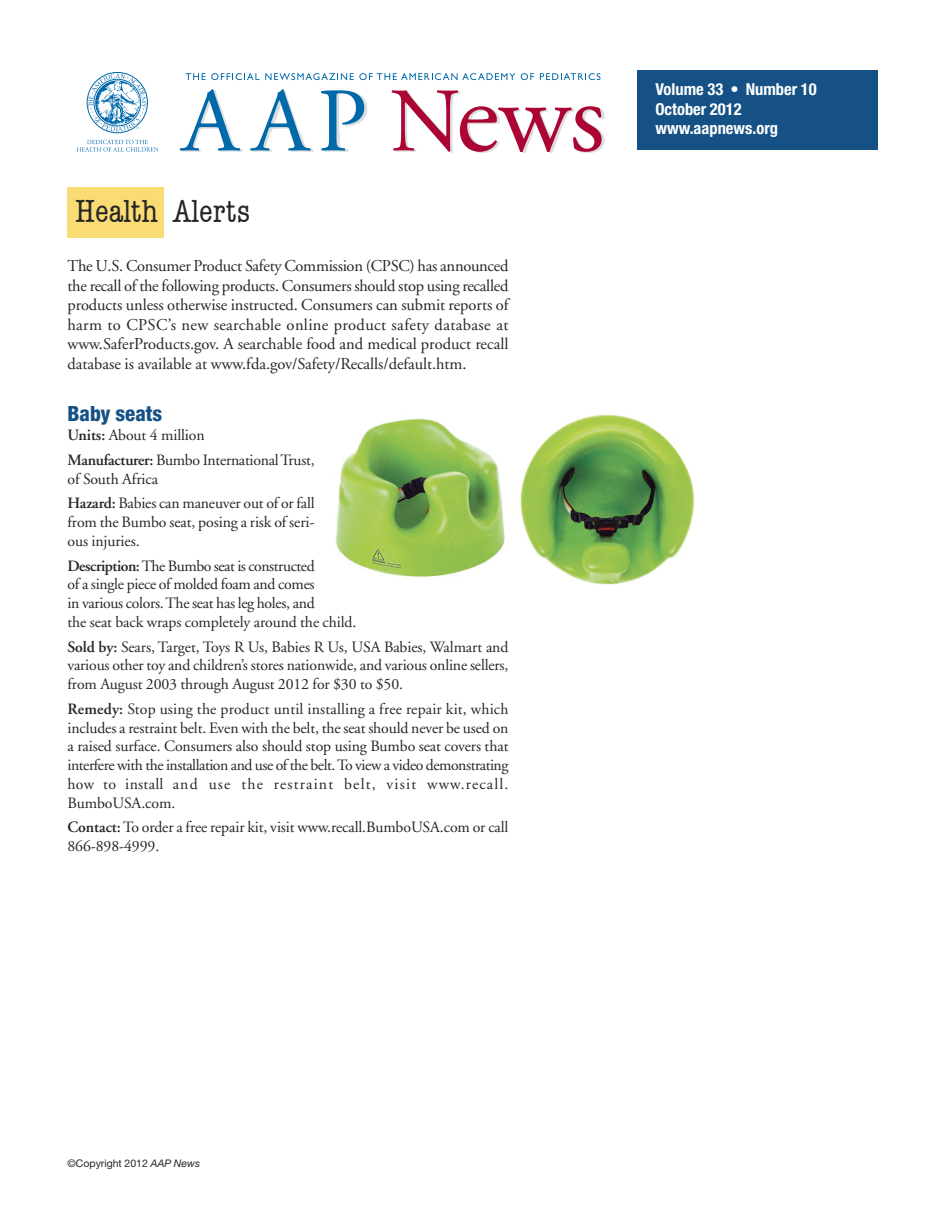
<style>
.page{position:relative;width:945px;height:1215px;background:#fff}
.page>*{position:absolute;margin:0;border:0;box-sizing:border-box;transform-origin:0 0}
.t1{font:condensed 33px "American Typewriter";color:#272627}
.t2{font:800 condensed 21px "Helvetica Neue";color:#165185}
.t3{font:16.5px/19.5px "Adobe Garamond";letter-spacing:-.005em;color:#272627;text-align:justify}
.t4{font:700 condensed 16.5px/19.5px "Helvetica Neue";color:#fff}
.t5{font:15.75px/18.8px "Adobe Garamond";letter-spacing:-.005em;color:#272627}
.t6{font:10.5px "Helvetica Neue";color:#272627}
.s1{font-weight:600}
.s2{font-family:"Helvetica Neue LT Std";font-style:italic}
</style>
<div class="page">
<img style="left:179px;top:73px;width:426px;height:80px">
<svg style="left:180px;top:89px;width:61px;height:62px"></svg>
<svg style="left:250px;top:89px;width:61px;height:62px"></svg>
<svg style="left:321px;top:90px;width:43px;height:61px"></svg>
<svg style="left:391px;top:90px;width:211px;height:62px"></svg>
<svg style="left:186px;top:73px;width:73px;height:7px"></svg>
<svg style="left:265px;top:73px;width:250px;height:7px"></svg>
<svg style="left:521px;top:73px;width:13px;height:7px"></svg>
<svg style="left:540px;top:73px;width:61px;height:7px"></svg>
<svg style="left:77px;top:140px;width:82px;height:12px"></svg>
<svg style="left:88px;top:73px;width:59px;height:59px"></svg>
<div style="left:638px;top:70px;width:240px;height:80px;background:#165185"></div>
<div style="left:68px;top:188px;width:96px;height:50px;background:#f9dc73"></div>
<img style="left:336px;top:414px;width:359px;height:171px">
<h1 class="t1" style="left:75px;top:193px;width:177px">Health Alerts</h1>
<p class="t3" style="left:68px;top:258px;width:443px">The U.S. Consumer Product Safety Commission (CPSC) has announced the recall of the following products. Consumers should stop using recalled products unless otherwise instructed. Consumers can submit reports of harm to CPSC’s new searchable online product safety database at www.SaferProducts.gov. A searchable food and medical product recall database is available at www.fda.gov/Safety/Recalls/default.htm.</p>
<h2 class="t2" style="left:68px;top:406px;width:96px">Baby seats</h2>
<p class="t5" style="left:68px;top:424px;width:249px;line-height:24.8px"><span class="s1">Units:</span> About 4 million<br><span class="s1">Manufacturer:</span> Bumbo International Trust,</p>
<p class="t5" style="left:68px;top:468px;width:249px;line-height:24.8px">of South Africa<br><span class="s1">Hazard:</span> Babies can maneuver out of or fall</p>
<p class="t5" style="left:68px;top:514px;width:249px">from the Bumbo seat, posing a risk of seri&shy;ous injuries.</p>
<p class="t5" style="left:68px;top:558px;width:291px"><span class="s1">Description:</span>The Bumbo seat is constructed<br>of a single piece of molded foam and comes<br>in various colors. The seat has leg holes, and<br>the seat back wraps completely around the child.</p>
<p class="t5" style="left:68px;top:639px;width:443px;text-align:justify"><span class="s1">Sold by:</span> Sears, Target, Toys R Us, Babies R Us, USA Babies, Walmart and various other toy and children’s stores nationwide, and various online sellers, from August 2003 through August 2012 for $30 to $50.</p>
<p class="t5" style="left:68px;top:701px;width:443px;text-align:justify"><span class="s1">Remedy:</span> Stop using the product until installing a free repair kit, which includes a restraint belt. Even with the belt, the seat should never be used on a raised surface. Consumers also should stop using Bumbo seat covers that interfere with the installation and use of the belt. To view a video demonstrating how to install and use the restraint belt, visit www.recall.<br>BumboUSA.com.</p>
<p class="t5" style="left:68px;top:819px;width:442px"><span class="s1">Contact:</span>To order a free repair kit, visit www.recall.BumboUSA.com or call<br>866-898-4999.</p>
<p class="t6" style="left:68px;top:1160px;width:134px">©Copyright 2012 <span class="s2">AAP News</span></p>
<p class="t4" style="left:656px;top:81px;width:163px">Volume 33 • Number 10<br>October 2012 www.aapnews.org</p>
</div>
